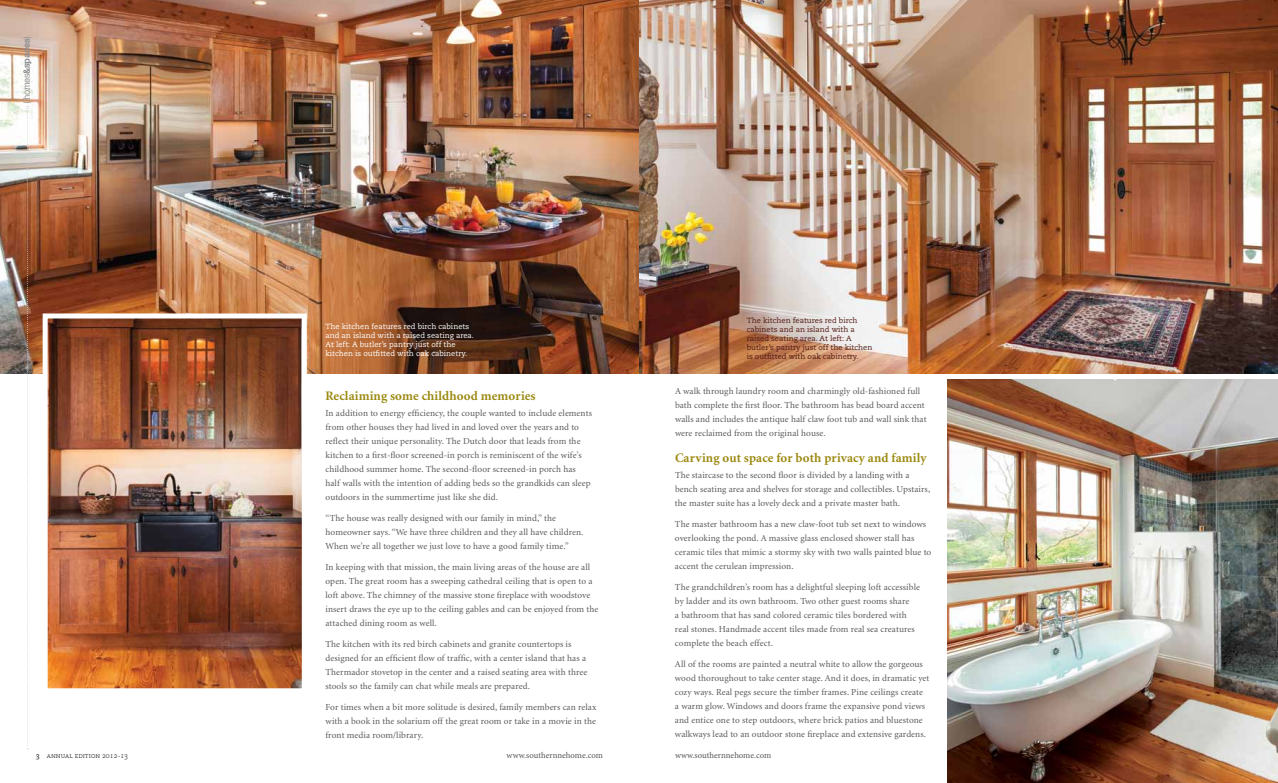
<style>
.page{position:relative;width:1278px;height:783px;background:#fff}
.page>*{position:absolute;margin:0;border:0;box-sizing:border-box;transform-origin:0 0}
.t1{font:700 13px "Minion";letter-spacing:.01em;color:#9b8910}
.t2{font:9.2px/14px "Minion";letter-spacing:.01em;color:#58595b}
.t3{font:700 9px "Calvert";letter-spacing:-.04em;color:#8b8d90}
.t4{font:8.8px "Minion Pro";letter-spacing:-.005em;color:#58595b}
.t5{font:7.5px/9px "Caecilia";color:#fff}
.t6{font:7.5px/9px "Caecilia";color:#511911}
.t7{font:7px "Caecilia Light SC";color:#000}
.s1{font-family:"Minion Pro";font-weight:400}
.s2{font-weight:300}
.s3{font-family:"Caecilia Roman SC"}
</style>
<div class="page">
<img style="left:0;top:0;width:1278px;height:374px">
<img style="left:49px;top:320px;width:252px;height:367px">
<div style="left:43px;top:314px;width:264px;height:379px;border:5px solid #fff"></div>
<img style="left:947px;top:379px;width:331px;height:404px">
<svg style="left:27px;top:106px;width:1px;height:643px"></svg>
<p class="t3" style="left:24px;top:104px;width:69px;rotate:-90deg"><span class="s1">{</span><span class="s2">homes</span>&amp;spaces<span class="s1">}</span></p>
<p class="t5" style="left:326px;top:323px;width:150px">the kitchen features red birch cabinets and an island with a raised seating area.<br>At left: A butler’s pantry just off the kitchen is outfitted with oak cabinetry.</p>
<h1 class="t1" style="left:326px;top:391px;width:212px">Reclaiming some childhood memories</h1>
<p class="t2" style="left:326px;top:407px;width:268px">In addition to energy efficiency, the couple wanted to include elements from other houses they had lived in and loved over the years and to reflect their unique personality. The Dutch door that leads from the kitchen to a first-floor screened-in porch is reminiscent of the wife’s childhood summer home. The second-floor screened-in porch has half walls with the intention of adding beds so the grandkids can sleep outdoors in the summertime just like she did.</p>
<p class="t2" style="left:326px;top:512px;width:259px">“The house was really designed with our family in mind,” the homeowner says. “We have three children and they all have children.<br>When we’re all together we just love to have a good family time.”</p>
<p class="t2" style="left:326px;top:561px;width:274px">In keeping with that mission, the main living areas of the house are all open. The great room has a sweeping cathedral ceiling that is open to a loft above. The chimney of the massive stone fireplace with woodstove insert draws the eye up to the ceiling gables and can be enjoyed from the attached dining room as well.</p>
<p class="t2" style="left:326px;top:638px;width:263px">The kitchen with its red birch cabinets and granite countertops is designed for an efficient flow of traffic, with a center island that has a Thermador stovetop in the center and a raised seating area with three stools so the family can chat while meals are prepared.</p>
<p class="t2" style="left:326px;top:701px;width:272px;text-align:justify">For times when a bit more solitude is desired, family members can relax with a book in the solarium off the great room or take in a movie in the front media room/library.</p>
<p class="t6" style="left:747px;top:317px;width:127px">the kitchen features red birch cabinets and an island with a raised seating area. At left: A butler’s pantry just off the kitchen is outfitted with oak cabinetry.</p>
<p class="t2" style="left:675px;top:385px;width:253px">A walk through laundry room and charmingly old-fashioned full bath complete the first floor. The bathroom has bead board accent walls and includes the antique half claw foot tub and wall sink that were reclaimed from the original house.</p>
<h1 class="t1" style="left:675px;top:453px;width:253px">Carving out space for both privacy and family</h1>
<p class="t2" style="left:675px;top:469px;width:257px">The staircase to the second floor is divided by a landing with a bench seating area and shelves for storage and collectibles. Upstairs, the master suite has a lovely deck and a private master bath.</p>
<p class="t2" style="left:675px;top:518px;width:258px">The master bathroom has a new claw-foot tub set next to windows overlooking the pond. A massive glass enclosed shower stall has ceramic tiles that mimic a stormy sky with two walls painted blue to accent the cerulean impression.</p>
<p class="t2" style="left:675px;top:581px;width:246px">The grandchildren’s room has a delightful sleeping loft accessible by ladder and its own bathroom. Two other guest rooms share<br>a bathroom that has sand colored ceramic tiles bordered with real stones. Handmade accent tiles made from real sea creatures complete the beach effect.</p>
<p class="t2" style="left:675px;top:658px;width:256px">All of the rooms are painted a neutral white to allow the gorgeous wood thoroughout to take center stage. And it does, in dramatic yet cozy ways. Real pegs secure the timber frames. Pine ceilings create<br>a warm glow. Windows and doors frame the expansive pond views and entice one to step outdoors, where brick patios and bluestone walkways lead to an outdoor stone fireplace and extensive gardens.</p>
<p class="t7" style="left:36px;top:752px;width:94px"><span class="s3">3</span> annual edition 2012-13</p>
<p class="t4" style="left:507px;top:752px;width:98px">www.southernnehome.com</p>
<p class="t4" style="left:675px;top:752px;width:98px">www.southernnehome.com</p>
</div>
